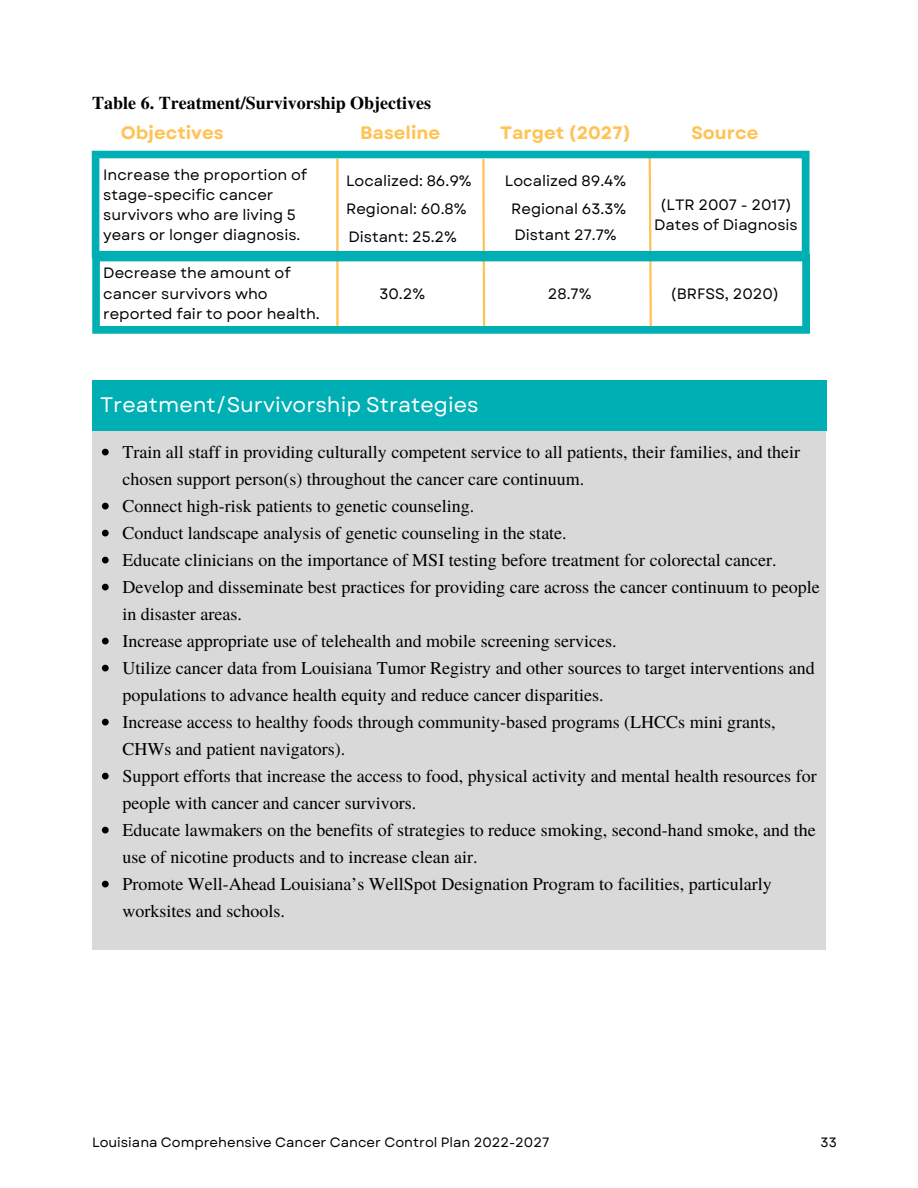
<style>
.page{position:relative;width:918px;height:1188px;background:#fff}
.page>*{position:absolute;margin:0;border:0;box-sizing:border-box;transform-origin:0 0}
.t1{font:21px "Garet";color:#fff}
.t2{font:18px/27px "Te X Gyre Termes";color:#000}
.t3{font:700 18px "Te X Gyre Termes";color:#000}
.t4{font:700 18px "Garet";color:#ffc355}
.t5{font:15px/20.2px "Garet";color:#000}
.t6{font:13.5px "Garet";color:#000}
</style>
<div class="page">
<div style="left:92px;top:430px;width:734px;height:520px;background:#d9d9d9"></div>
<svg style="left:102px;top:449px;width:7px;height:6px"></svg>
<svg style="left:102px;top:503px;width:7px;height:6px"></svg>
<svg style="left:102px;top:530px;width:7px;height:6px"></svg>
<svg style="left:102px;top:557px;width:7px;height:6px"></svg>
<svg style="left:102px;top:584px;width:7px;height:6px"></svg>
<svg style="left:102px;top:638px;width:7px;height:6px"></svg>
<svg style="left:102px;top:665px;width:7px;height:6px"></svg>
<svg style="left:102px;top:719px;width:7px;height:6px"></svg>
<svg style="left:102px;top:773px;width:7px;height:6px"></svg>
<svg style="left:102px;top:827px;width:7px;height:6px"></svg>
<svg style="left:102px;top:881px;width:7px;height:6px"></svg>
<svg style="left:92px;top:151px;width:718px;height:103px"></svg>
<svg style="left:92px;top:254px;width:718px;height:80px"></svg>
<div style="left:92px;top:380px;width:734px;height:51px;background:#00afb4"></div>
<p class="t3" style="left:92px;top:89px;width:340px">Table 6. Treatment/Survivorship Objectives</p>
<p class="t4" style="left:121px;top:120px;width:104px">Objectives</p>
<p class="t4" style="left:360px;top:120px;width:81px">Baseline</p>
<p class="t4" style="left:500px;top:120px;width:132px">Target (2027)</p>
<p class="t4" style="left:691px;top:120px;width:69px">Source</p>
<p class="t5" style="left:103px;top:164px;width:205px">Increase the proportion of stage-specific cancer survivors who are living 5 years or longer diagnosis.</p>
<p class="t5" style="left:346px;top:167px;width:127px;line-height:27.9px">Localized: 86.9%<br>Regional: 60.8%<br>Distant: 25.2%</p>
<p class="t5" style="left:505px;top:167px;width:123px;line-height:27.9px;text-align:center">Localized 89.4%<br>Regional 63.3%</p>
<p class="t5" style="left:654px;top:195px;width:145px;text-align:center">(LTR 2007 - 2017)<br>Dates of Diagnosis</p>
<p class="t5" style="left:514px;top:225px;width:104px">Distant 27.7%</p>
<p class="t5" style="left:103px;top:263px;width:218px">Decrease the amount of cancer survivors who reported fair to poor health.</p>
<p class="t5" style="left:379px;top:283px;width:47px">30.2%</p>
<p class="t5" style="left:548px;top:283px;width:45px">28.7%</p>
<p class="t5" style="left:671px;top:283px;width:110px">(BRFSS, 2020)</p>
<p class="t1" style="left:100px;top:390px;width:380px">Treatment/Survivorship Strategies</p>
<p class="t2" style="left:122px;top:437px;width:699px">Train all staff in providing culturally competent service to all patients, their families, and their chosen support person(s) throughout the cancer care continuum.<br>Connect high-risk patients to genetic counseling.<br>Conduct landscape analysis of genetic counseling in the state.<br>Educate clinicians on the importance of MSI testing before treatment for colorectal cancer.<br>Develop and disseminate best practices for providing care across the cancer continuum to people in disaster areas.<br>Increase appropriate use of telehealth and mobile screening services.<br>Utilize cancer data from Louisiana Tumor Registry and other sources to target interventions and populations to advance health equity and reduce cancer disparities.<br>Increase access to healthy foods through community-based programs (LHCCs mini grants, CHWs and patient navigators).<br>Support efforts that increase the access to food, physical activity and mental health resources for people with cancer and cancer survivors.<br>Educate lawmakers on the benefits of strategies to reduce smoking, second-hand smoke, and the use of nicotine products and to increase clean air.<br>Promote Well-Ahead Louisiana’s WellSpot Designation Program to facilities, particularly worksites and schools.</p>
<p class="t6" style="left:92px;top:1132px;width:459px">Louisiana Comprehensive Cancer Cancer Control Plan 2022-2027</p>
<p class="t6" style="left:821px;top:1132px;width:18px">33</p>
</div>
